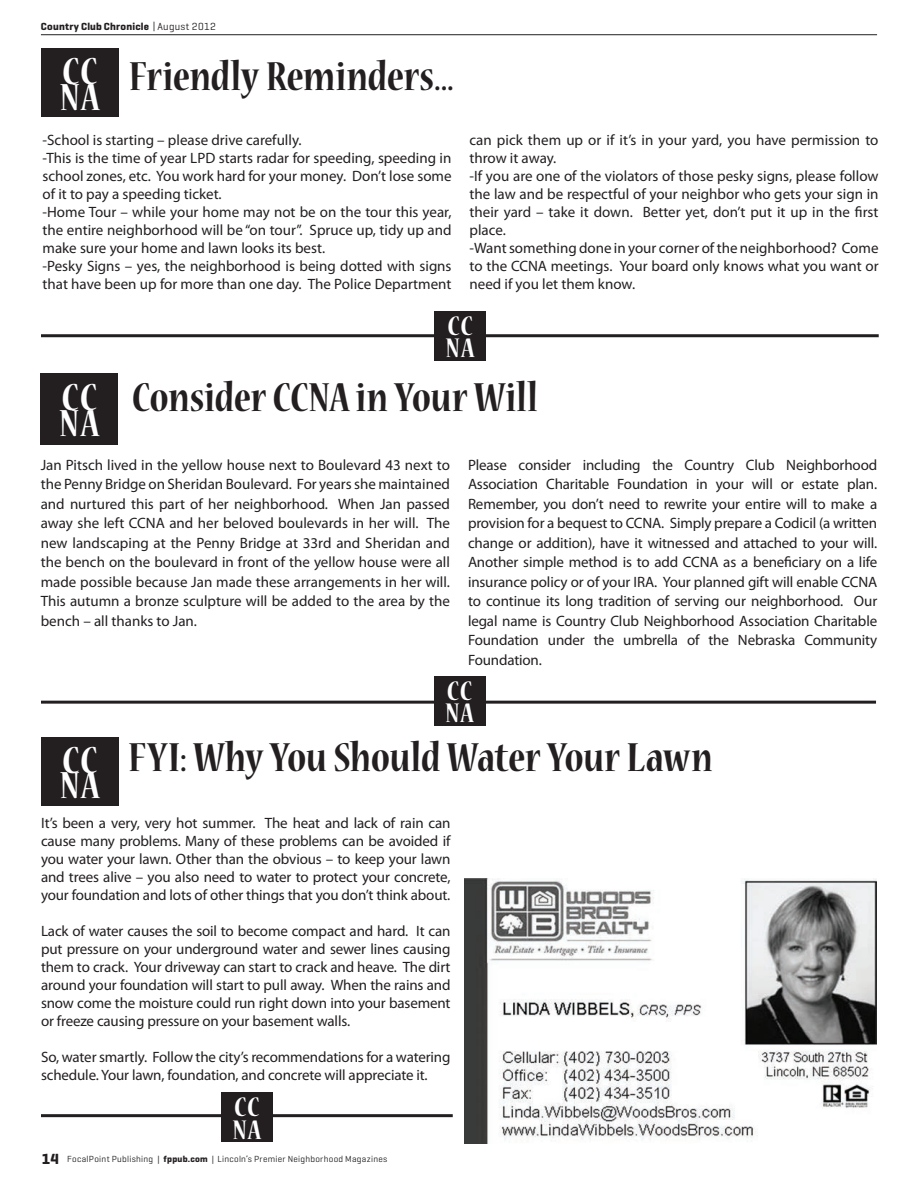
<style>
.page{position:relative;width:918px;height:1188px;background:#fff}
.page>*{position:absolute;margin:0;border:0;box-sizing:border-box;transform-origin:0 0}
.t1{font:700 condensed 45px "Nueva Std";letter-spacing:-.01em;color:#231f20}
.t2{font:700 condensed 42px "Nueva Std";letter-spacing:.03em;color:#fff}
.t3{font:700 condensed 30px/22.5px "Nueva Std";letter-spacing:.04em;color:#fff}
.t4{font:15px/18px "Myriad Pro";color:#231f20;text-align:justify}
.t5{font:700 10.5px "Geogrotesque";letter-spacing:.02em;color:#231f20}
.t6{font:9px "Geogrotesque";letter-spacing:.03em;color:#231f20}
.s1{font-weight:400}
.s2{font-weight:700;font-size:15px}
.s3{font-weight:700}
</style>
<div class="page">
<hr style="left:41px;top:34px;width:836px;height:1px;background:#231f20">
<hr style="left:41px;top:334px;width:838px;height:3px;background:#231f20">
<div style="left:434px;top:311px;width:52px;height:49px;background:#231f20"></div>
<div style="left:41px;top:373px;width:77px;height:72px;background:#231f20"></div>
<div style="left:41px;top:49px;width:77px;height:68px;background:#231f20"></div>
<img style="left:465px;top:878px;width:411px;height:266px">
<hr style="left:41px;top:701px;width:835px;height:3px;background:#231f20">
<div style="left:434px;top:676px;width:51px;height:49px;background:#231f20"></div>
<div style="left:41px;top:737px;width:77px;height:68px;background:#231f20"></div>
<hr style="left:41px;top:1114px;width:412px;height:3px;background:#231f20">
<div style="left:221px;top:1093px;width:52px;height:49px;background:#231f20"></div>
<p class="t5" style="left:41px;top:20px;width:176px">Country Club Chronicle <span class="s1">| August 2012</span></p>
<h2 class="t2" style="left:62px;top:53px;width:37px">CC</h2>
<h1 class="t1" style="left:60px;top:56px;width:395px"><sub>NA</sub> Friendly Reminders...</h1>
<p class="t4" style="left:43px;top:130px;width:411px;text-align:left">-School is starting – please drive carefully.<br>-This is the time of year LPD starts radar for speeding, speeding in school zones, etc. You work hard for your money. Don’t lose some of it to pay a speeding ticket.<br>-Home Tour – while your home may not be on the tour this year, the entire neighborhood will be “on tour”. Spruce up, tidy up and make sure your home and lawn looks its best.<br>-Pesky Signs – yes, the neighborhood is being dotted with signs that have been up for more than one day. The Police Department</p>
<p class="t4" style="left:470px;top:130px;width:411px;text-align:left">can pick them up or if it’s in your yard, you have permission to throw it away.<br>-If you are one of the violators of those pesky signs, please follow the law and be respectful of your neighbor who gets your sign in their yard – take it down. Better yet, don’t put it up in the first place.<br>-Want something done in your corner of the neighborhood? Come to the CCNA meetings. Your board only knows what you want or need if you let them know.</p>
<h2 class="t2" style="left:62px;top:379px;width:37px">CC</h2>
<h2 class="t2" style="left:60px;top:404px;width:41px">NA</h2>
<h3 class="t3" style="left:446px;top:316px;width:30px">CC<br>NA</h3>
<h1 class="t1" style="left:132px;top:377px;width:408px">Consider CCNA in Your Will</h1>
<p class="t4" style="left:41px;top:455px;width:411px;line-height:19.5px">Jan Pitsch lived in the yellow house next to Boulevard 43 next to the Penny Bridge on Sheridan Boulevard. For years she maintained and nurtured this part of her neighborhood. When Jan passed away she left CCNA and her beloved boulevards in her will. The new landscaping at the Penny Bridge at 33rd and Sheridan and the bench on the boulevard in front of the yellow house were all made possible because Jan made these arrangements in her will.<br>This autumn a bronze sculpture will be added to the area by the bench – all thanks to Jan.</p>
<p class="t4" style="left:468px;top:455px;width:411px;line-height:19.5px">Please consider including the Country Club Neighborhood Association Charitable Foundation in your will or estate plan.<br>Remember, you don’t need to rewrite your entire will to make a provision for a bequest to CCNA. Simply prepare a Codicil (a written change or addition), have it witnessed and attached to your will.<br>Another simple method is to add CCNA as a beneficiary on a life insurance policy or of your IRA. Your planned gift will enable CCNA to continue its long tradition of serving our neighborhood. Our legal name is Country Club Neighborhood Association Charitable Foundation under the umbrella of the Nebraska Community Foundation.</p>
<h2 class="t2" style="left:62px;top:741px;width:37px">CC</h2>
<h2 class="t2" style="left:60px;top:767px;width:41px">NA</h2>
<h3 class="t3" style="left:446px;top:681px;width:30px">CC<br>NA</h3>
<h1 class="t1" style="left:128px;top:737px;width:586px">FYI: Why You Should Water Your Lawn</h1>
<p class="t4" style="left:41px;top:814px;width:411px">It’s been a very, very hot summer. The heat and lack of rain can cause many problems. Many of these problems can be avoided if you water your lawn. Other than the obvious – to keep your lawn and trees alive – you also need to water to protect your concrete, your foundation and lots of other things that you don’t think about.</p>
<p class="t4" style="left:41px;top:922px;width:411px">Lack of water causes the soil to become compact and hard. It can put pressure on your underground water and sewer lines causing them to crack. Your driveway can start to crack and heave. The dirt around your foundation will start to pull away. When the rains and snow come the moisture could run right down into your basement or freeze causing pressure on your basement walls.</p>
<p class="t4" style="left:41px;top:1048px;width:411px">So, water smartly. Follow the city’s recommendations for a watering schedule. Your lawn, foundation, and concrete will appreciate it.</p>
<h3 class="t3" style="left:233px;top:1097px;width:30px">CC<br>NA</h3>
<p class="t6" style="left:42px;top:1154px;width:347px"><span class="s2">14</span> FocalPoint Publishing | <span class="s3">fppub.com</span> | Lincoln’s Premier Neighborhood Magazines</p>
</div>
